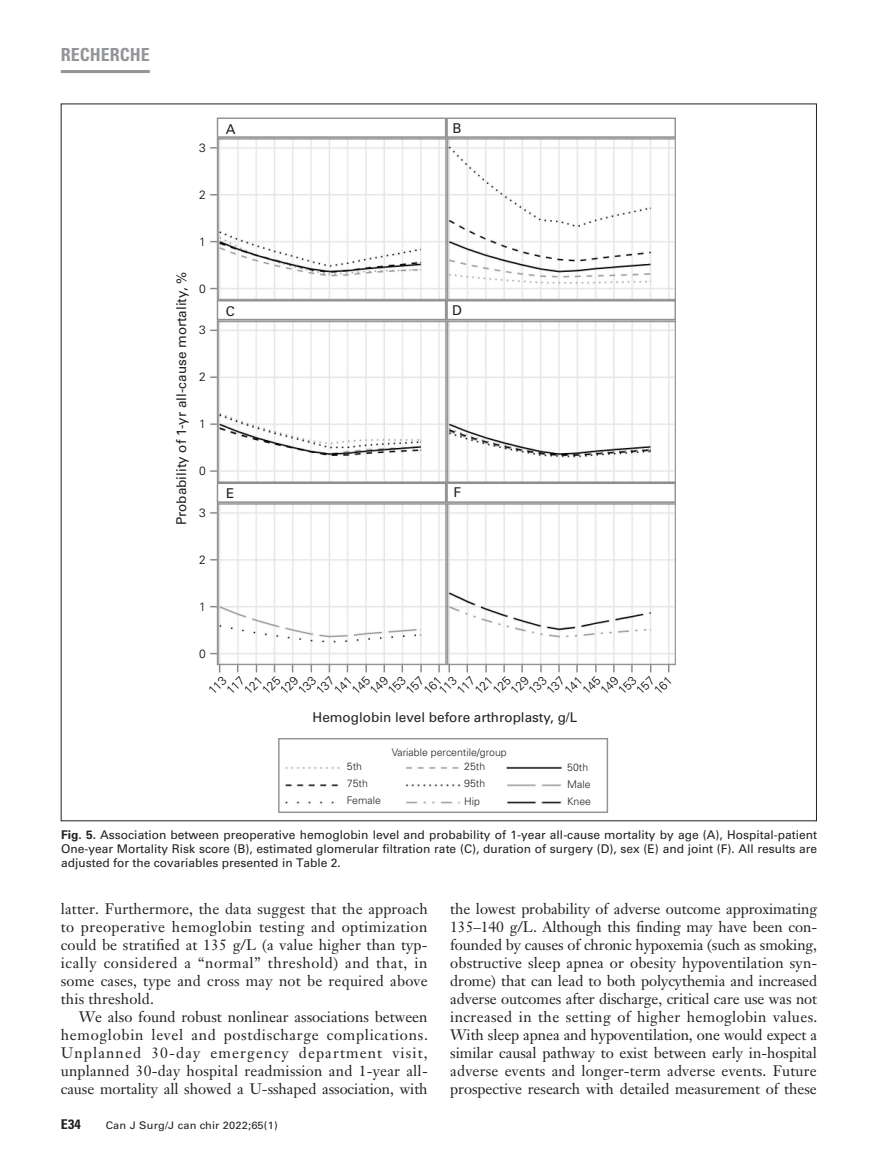
<style>
.page{position:relative;width:878px;height:1175px;background:#fff}
.page>*{position:absolute;margin:0;border:0;box-sizing:border-box;transform-origin:0 0}
.t1{font:700 condensed 18px "Univers LT Std";color:#939598}
.t2{font:15px/18px "Janson Text LT Std";letter-spacing:-.005em;color:#231f20;text-align:justify}
.t3{font:13.5px "Univers LT Std";color:#231f20}
.t4{font:700 condensed 13.5px "Univers LT Std";color:#231f20;scale:1.05 1}
.t5{font:12px/14.2px "Univers LT Std";color:#231f20;text-align:justify}
.t6{font:300 12px "Univers LT Std";color:#040503}
.t7{font:300 10.5px/17.2px "Univers LT Std";color:#231f20}
.t8{font:10.5px "Univers LT Std";letter-spacing:.015em;color:#231f20;scale:1.05 1}
.s1{font-weight:700}
</style>
<div class="page">
<hr style="left:61px;top:70px;width:89px;height:3px;background:#939598">
<img style="left:210px;top:117px;width:466px;height:696px">
<svg style="left:210px;top:675px;width:461px;height:19px"></svg>
<p class="t1" style="left:61px;top:44px;width:91px">RECHERCHE</p>
<p class="t3" style="left:173px;top:525px;width:255px;rotate:-90deg">Probability of 1-yr all-cause mortality, %</p>
<p class="t6" style="left:199px;top:141px;width:8px">3</p>
<p class="t6" style="left:199px;top:187px;width:8px">2</p>
<p class="t6" style="left:199px;top:234px;width:8px">1</p>
<p class="t6" style="left:199px;top:281px;width:8px">0</p>
<p class="t6" style="left:199px;top:323px;width:8px">3</p>
<p class="t6" style="left:199px;top:370px;width:8px">2</p>
<p class="t6" style="left:199px;top:417px;width:8px">1</p>
<p class="t6" style="left:199px;top:463px;width:8px">0</p>
<p class="t6" style="left:199px;top:505px;width:8px">3</p>
<p class="t6" style="left:199px;top:552px;width:8px">2</p>
<p class="t6" style="left:199px;top:599px;width:8px">1</p>
<p class="t6" style="left:199px;top:646px;width:8px">0</p>
<p class="t3" style="left:226px;top:121px;width:11px">A</p>
<p class="t3" style="left:452px;top:121px;width:11px">B</p>
<p class="t3" style="left:226px;top:303px;width:11px">C</p>
<p class="t3" style="left:452px;top:302px;width:11px">D</p>
<p class="t3" style="left:226px;top:485px;width:10px">E</p>
<p class="t3" style="left:453px;top:484px;width:9px">F</p>
<p class="t3" style="left:312px;top:709px;width:266px">Hemoglobin level before arthroplasty, g/L</p>
<p class="t7" style="left:391px;top:743px;width:116px">Variable percentile/group</p>
<p class="t7" style="left:347px;top:757px;width:36px">5th<br>75th<br>Female</p>
<p class="t7" style="left:464px;top:758px;width:23px;text-align:justify">25th 95th Hip</p>
<p class="t7" style="left:567px;top:758px;width:25px">50th<br>Male<br>Knee</p>
<p class="t5" style="left:61px;top:827px;width:757px"><span class="s1">Fig. 5.</span> Association between preoperative hemoglobin level and probability of 1-year all-cause mortality by age (A), Hospital-patient One-year Mortality Risk score (B), estimated glomerular filtration rate (C), duration of surgery (D), sex (E) and joint (F). All results are adjusted for the covariables presented in Table 2.</p>
<p class="t2" style="left:61px;top:899px;width:368px">latter. Furthermore, the data suggest that the approach to preoperative hemoglobin testing and optimization could be stratified at 135 g/L (a value higher than typ&shy;ically considered a “normal” threshold) and that, in some cases, type and cross may not be required above this threshold.</p>
<p class="t2" style="left:61px;top:1007px;width:368px;text-indent:18px">We also found robust nonlinear associations between hemoglobin level and postdischarge complications.<br>Unplanned 30-day emergency department visit, unplanned 30-day hospital readmission and 1-year all&shy;cause mortality all showed a U-sshaped association, with</p>
<p class="t4" style="left:61px;top:1116px;width:21px">E34</p>
<p class="t8" style="left:106px;top:1119px;width:165px">Can J Surg/J can chir 2022;65(1)</p>
<p class="t2" style="left:450px;top:899px;width:369px">the lowest probability of adverse outcome approximating 135–140 g/L. Although this finding may have been con&shy;founded by causes of chronic hypoxemia (such as smoking, obstructive sleep apnea or obesity hypoventilation syn&shy;drome) that can lead to both polycythemia and increased adverse outcomes after discharge, critical care use was not increased in the setting of higher hemoglobin values.<br>With sleep apnea and hypoventilation, one would expect a similar causal pathway to exist between early in-hospital adverse events and longer-term adverse events. Future prospective research with detailed measurement of these</p>
</div>
